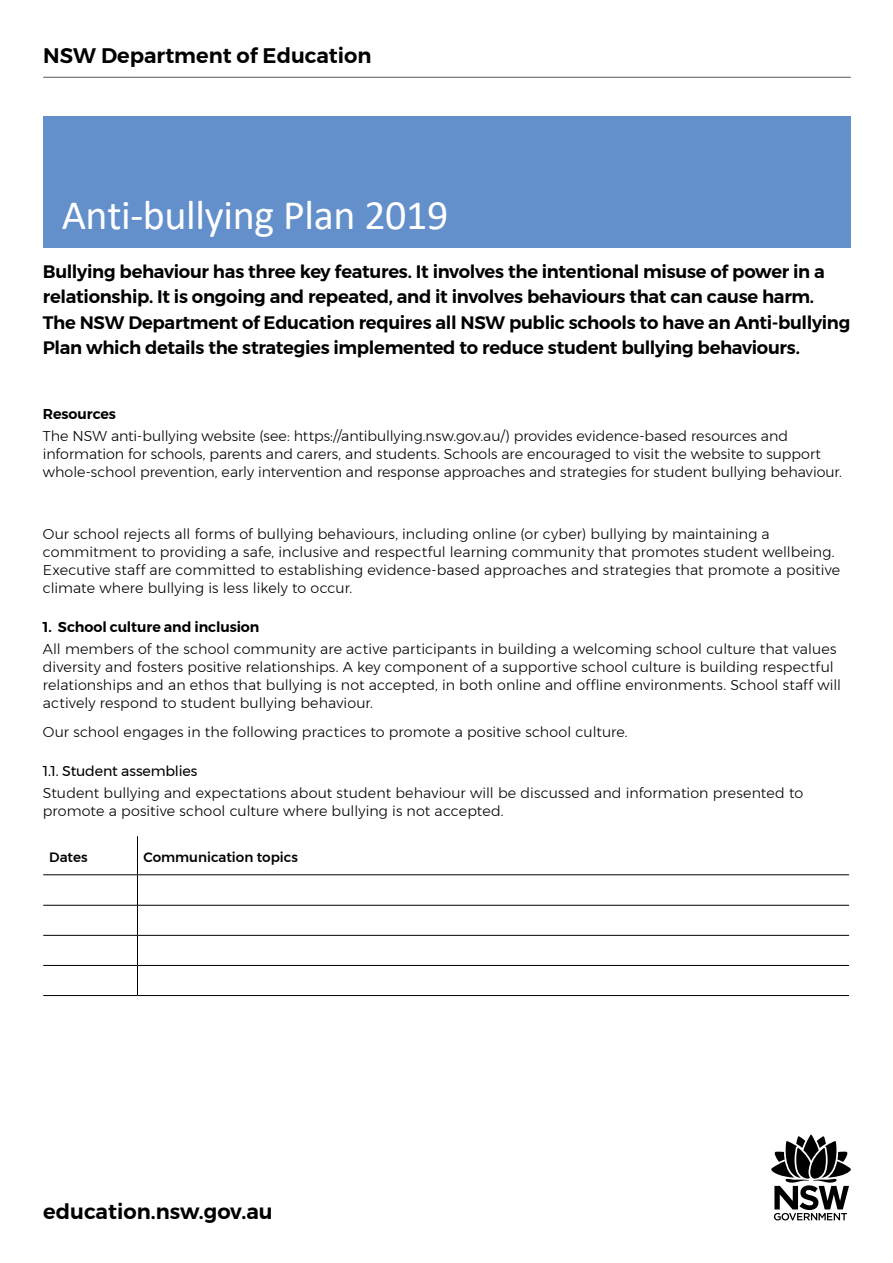
<style>
.page{position:relative;width:893px;height:1263px;background:#fff}
.page>*{position:absolute;margin:0;border:0;box-sizing:border-box;transform-origin:0 0}
.Heading{font:42px "Calibri";letter-spacing:-.01em;color:#fff}
.t1{font:600 21px "Montserrat";color:#000}
.Body_copy{font:600 18px/25.5px "Montserrat";letter-spacing:-.015em;color:#000}
.Body_copy-2{font:300 14.25px/18px "Montserrat";letter-spacing:.005em;color:#000}
.Body_copy_sub_headin{font:600 14.25px "Montserrat";letter-spacing:-.005em;color:#000}
.Body_copy_sub_headin-2{font:14.25px "Montserrat";letter-spacing:-.01em;color:#000}
.t2{font:500 13.5px "Montserrat";color:#000}
</style>
<div class="page">
<div style="left:43px;top:116px;width:808px;height:132px;background:#6390cb"></div>
<svg style="left:771px;top:1134px;width:80px;height:86px"></svg>
<hr style="left:43px;top:77px;width:808px;height:1px;background:#575756">
<hr style="left:137px;top:875px;width:1px;height:30px;background:#000">
<hr style="left:43px;top:905px;width:94px;height:1px;background:#000">
<hr style="left:137px;top:905px;width:712px;height:1px;background:#000">
<hr style="left:137px;top:905px;width:1px;height:30px;background:#000">
<hr style="left:43px;top:935px;width:94px;height:1px;background:#000">
<hr style="left:137px;top:935px;width:712px;height:1px;background:#000">
<hr style="left:137px;top:935px;width:1px;height:30px;background:#000">
<hr style="left:43px;top:965px;width:94px;height:1px;background:#000">
<hr style="left:137px;top:965px;width:712px;height:1px;background:#000">
<svg style="left:137px;top:966px;width:1px;height:29px"></svg>
<hr style="left:43px;top:995px;width:94px;height:1px;background:#000">
<hr style="left:137px;top:995px;width:712px;height:1px;background:#000">
<hr style="left:137px;top:836px;width:1px;height:38px;background:#000">
<hr style="left:43px;top:874px;width:94px;height:1px;background:#000">
<hr style="left:137px;top:874px;width:712px;height:1px;background:#000">
<p class="t1" style="left:43px;top:39px;width:330px">NSW Department of Education</p>
<h1 class="Heading" style="left:62px;top:186px;width:388px">Anti-bullying Plan 2019</h1>
<p class="Body_copy" style="left:43px;top:259px;width:809px">Bullying behaviour has three key features. It involves the intentional misuse of power in a relationship. It is ongoing and repeated, and it involves behaviours that can cause harm.<br>The NSW Department of Education requires all NSW public schools to have an Anti-bullying Plan which details the strategies implemented to reduce student bullying behaviours.</p>
<h3 class="Body_copy_sub_headin" style="left:43px;top:402px;width:75px">Resources</h3>
<p class="Body_copy-2" style="left:43px;top:427px;width:800px">The NSW anti-bullying website (see: https://antibullying.nsw.gov.au/) provides evidence-based resources and information for schools, parents and carers, and students. Schools are encouraged to visit the website to support whole-school prevention, early intervention and response approaches and strategies for student bullying behaviour.</p>
<p class="Body_copy-2" style="left:43px;top:524px;width:799px">Our school rejects all forms of bullying behaviours, including online (or cyber) bullying by maintaining a commitment to providing a safe, inclusive and respectful learning community that promotes student wellbeing.<br>Executive staff are committed to establishing evidence-based approaches and strategies that promote a positive climate where bullying is less likely to occur.</p>
<h3 class="Body_copy_sub_headin" style="left:43px;top:615px;width:218px">1. School culture and inclusion</h3>
<p class="Body_copy-2" style="left:43px;top:640px;width:800px">All members of the school community are active participants in building a welcoming school culture that values diversity and fosters positive relationships. A key component of a supportive school culture is building respectful relationships and an ethos that bullying is not accepted, in both online and offline environments. School staff will actively respond to student bullying behaviour.</p>
<p class="Body_copy-2" style="left:43px;top:722px;width:586px">Our school engages in the following practices to promote a positive school culture.</p>
<h3 class="Body_copy_sub_headin-2" style="left:43px;top:760px;width:156px">1.1. Student assemblies</h3>
<p class="Body_copy-2" style="left:43px;top:784px;width:762px">Student bullying and expectations about student behaviour will be discussed and information presented to promote a positive school culture where bullying is not accepted.</p>
<p class="t2" style="left:49px;top:847px;width:40px">Dates</p>
<p class="t2" style="left:143px;top:847px;width:156px">Communication topics</p>
<h2 class="t1" style="left:43px;top:1195px;width:231px">education.nsw.gov.au</h2>
</div>
